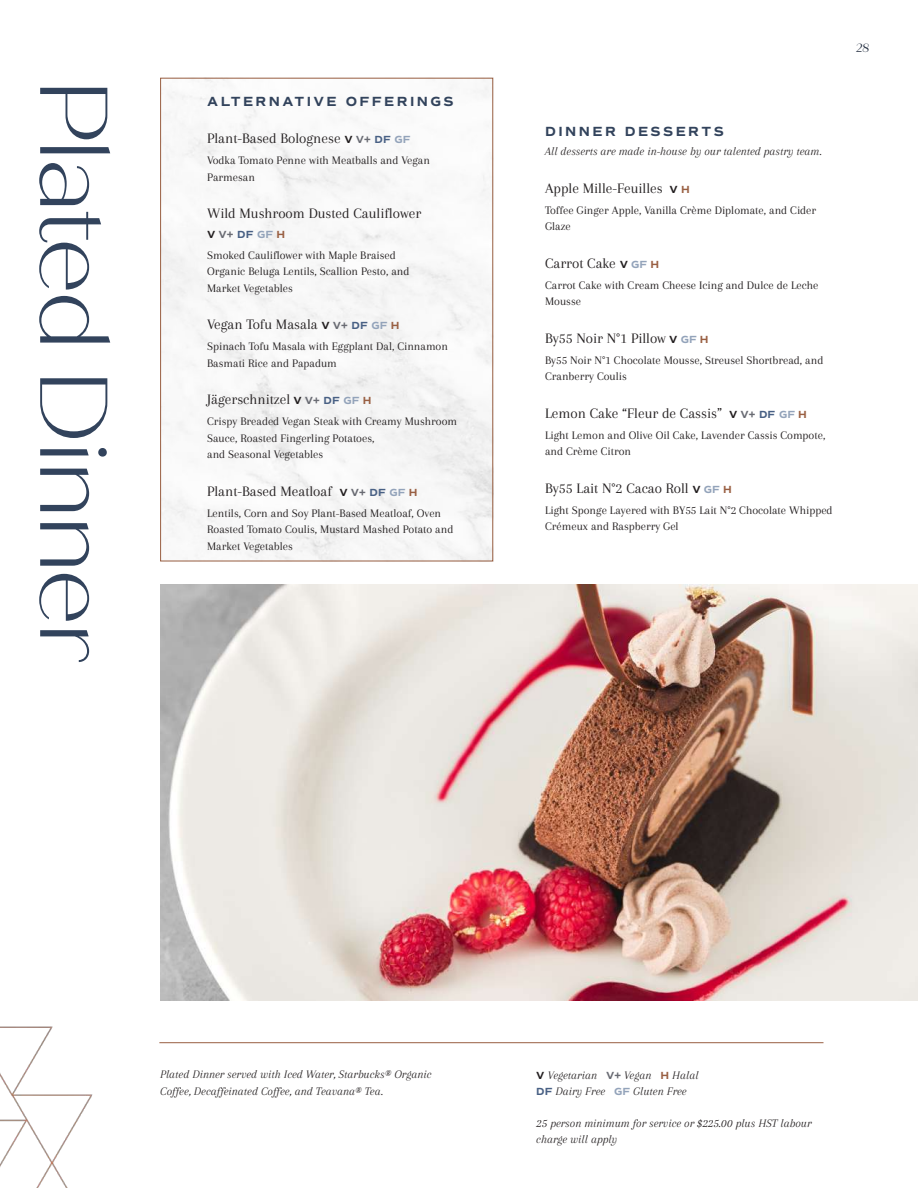
<style>
.page{position:relative;width:918px;height:1188px;background:#fff}
.page>*{position:absolute;margin:0;border:0;box-sizing:border-box;transform-origin:0 0}
.t1{font:300 96px "Quiche Sans";letter-spacing:-.05em;color:#32435c}
.t2{font:15px "Arapey";color:#231f20}
.t3{font:700 13.5px "Commuters Sans";letter-spacing:.18em;color:#32435c}
.t4{font:12px/16.5px "Arapey";color:#231f20}
.t5{font:italic 12px/16.5px "Arapey";color:#231f20}
.t6{font:italic 12px "Quiche Sans";color:#232e40}
.t7{font:700 10.5px "Commuters Sans";color:#696b73}
.s1{font-family:"Commuters Sans";font-weight:700;font-size:10.5px}
.s2{font-family:"Commuters Sans";font-weight:700;font-size:10.5px;color:#696b73}
.s3{font-family:"Commuters Sans";font-weight:700;font-size:10.5px;color:#486084}
.s4{font-family:"Commuters Sans";font-weight:700;font-size:10.5px;color:#93a3ba}
.s5{color:#231f20}
.s6{color:#486084}
.s7{color:#93a3ba}
.s8{color:#995f42}
.s9{font-family:"Commuters Sans";font-weight:700;font-size:10.5px;color:#995f42}
.s10{font-family:"Commuters Sans";font-weight:700;font-style:normal;font-size:10.5px}
.s11{font-family:"Commuters Sans";font-weight:700;font-style:normal;font-size:10.5px;color:#696b73}
.s12{font-family:"Commuters Sans";font-weight:700;font-style:normal;font-size:10.5px;color:#995f42}
.s13{font-family:"Commuters Sans";font-weight:700;font-style:normal;font-size:10.5px;color:#486084}
.s14{font-family:"Commuters Sans";font-weight:700;font-style:normal;font-size:10.5px;color:#93a3ba}
</style>
<div class="page">
<div style="left:160px;top:78px;width:333px;height:483px;border:1px solid #995f42"></div>
<img style="left:160px;top:585px;width:758px;height:415px">
<img style="left:0;top:1026px;width:93px;height:162px">
<hr style="left:159px;top:1042px;width:665px;height:1px;background:#995f42">
<h1 class="t1" style="left:130px;top:78px;width:589px;rotate:90deg">Plated Dinner</h1>
<p class="t3" style="left:207px;top:93px;width:248px">ALTERNATIVE OFFERINGS</p>
<p class="t2" style="left:207px;top:130px;width:205px">Plant-Based Bolognese <span class="s1">V</span> <span class="s2">V+</span> <span class="s3">DF</span> <span class="s4">GF</span></p>
<p class="t4" style="left:207px;top:152px;width:224px">Vodka Tomato Penne with Meatballs and Vegan<br>Parmesan</p>
<p class="t2" style="left:207px;top:205px;width:216px">Wild Mushroom Dusted Cauliflower</p>
<p class="t7" style="left:207px;top:228px;width:79px"><span class="s5">V</span> V+ <span class="s6">DF</span> <span class="s7">GF</span> <span class="s8">H</span></p>
<p class="t4" style="left:207px;top:247px;width:204px">Smoked Cauliflower with Maple Braised<br>Organic Beluga Lentils, Scallion Pesto, and<br>Market Vegetables</p>
<p class="t2" style="left:207px;top:316px;width:194px">Vegan Tofu Masala <span class="s1">V</span> <span class="s2">V+</span> <span class="s3">DF</span> <span class="s4">GF</span> <span class="s9">H</span></p>
<p class="t4" style="left:207px;top:338px;width:242px">Spinach Tofu Masala with Eggplant Dal, Cinnamon<br>Basmati Rice and Papadum</p>
<p class="t2" style="left:207px;top:391px;width:166px">Jägerschnitzel <span class="s1">V</span> <span class="s2">V+</span> <span class="s3">DF</span> <span class="s4">GF</span> <span class="s9">H</span></p>
<p class="t4" style="left:207px;top:413px;width:251px">Crispy Breaded Vegan Steak with Creamy Mushroom<br>Sauce, Roasted Fingerling Potatoes,<br>and Seasonal Vegetables</p>
<p class="t2" style="left:207px;top:483px;width:212px">Plant-Based Meatloaf <span class="s1">V</span> <span class="s2">V+</span> <span class="s3">DF</span> <span class="s4">GF</span> <span class="s9">H</span></p>
<p class="t4" style="left:207px;top:505px;width:248px">Lentils, Corn and Soy Plant-Based Meatloaf, Oven<br>Roasted Tomato Coulis, Mustard Mashed Potato and<br>Market Vegetables</p>
<p class="t6" style="left:856px;top:40px;width:16px">28</p>
<p class="t3" style="left:545px;top:123px;width:180px">DINNER DESSERTS</p>
<p class="t5" style="left:545px;top:143px;width:278px">All desserts are made in-house by our talented pastry team.</p>
<p class="t2" style="left:545px;top:180px;width:146px">Apple Mille-Feuilles <span class="s1">V</span> <span class="s9">H</span></p>
<p class="t4" style="left:545px;top:202px;width:273px">Toffee Ginger Apple, Vanilla Crème Diplomate, and Cider<br>Glaze</p>
<p class="t2" style="left:545px;top:255px;width:115px">Carrot Cake <span class="s1">V</span> <span class="s4">GF</span> <span class="s9">H</span></p>
<p class="t4" style="left:545px;top:277px;width:275px">Carrot Cake with Cream Cheese Icing and Dulce de Leche<br>Mousse</p>
<p class="t2" style="left:545px;top:330px;width:165px">By55 Noir N°1 Pillow <span class="s1">V</span> <span class="s4">GF</span> <span class="s9">H</span></p>
<p class="t4" style="left:545px;top:352px;width:280px">By55 Noir N°1 Chocolate Mousse, Streusel Shortbread, and<br>Cranberry Coulis</p>
<p class="t2" style="left:545px;top:405px;width:263px">Lemon Cake “Fleur de Cassis” <span class="s1">V</span> <span class="s2">V+</span> <span class="s3">DF</span> <span class="s4">GF</span> <span class="s9">H</span></p>
<p class="t4" style="left:545px;top:427px;width:282px">Light Lemon and Olive Oil Cake, Lavender Cassis Compote, and Crème Citron</p>
<p class="t2" style="left:545px;top:480px;width:188px">By55 Lait N°2 Cacao Roll <span class="s1">V</span> <span class="s4">GF</span> <span class="s9">H</span></p>
<p class="t4" style="left:545px;top:502px;width:289px">Light Sponge Layered with BY55 Lait N°2 Chocolate Whipped<br>Crémeux and Raspberry Gel</p>
<p class="t5" style="left:160px;top:1066px;width:273px">Plated Dinner served with Iced Water, Starbucks® Organic<br>Coffee, Decaffeinated Coffee, and Teavana® Tea.</p>
<p class="t5" style="left:536px;top:1067px;width:164px"><span class="s10">V</span> Vegetarian <span class="s11">V+</span> Vegan <span class="s12">H</span> Halal<br><span class="s13">DF</span> Dairy Free <span class="s14">GF</span> Gluten Free</p>
<p class="t5" style="left:536px;top:1115px;width:277px">25 person minimum for service or $225.00 plus HST labour charge will apply</p>
</div>
